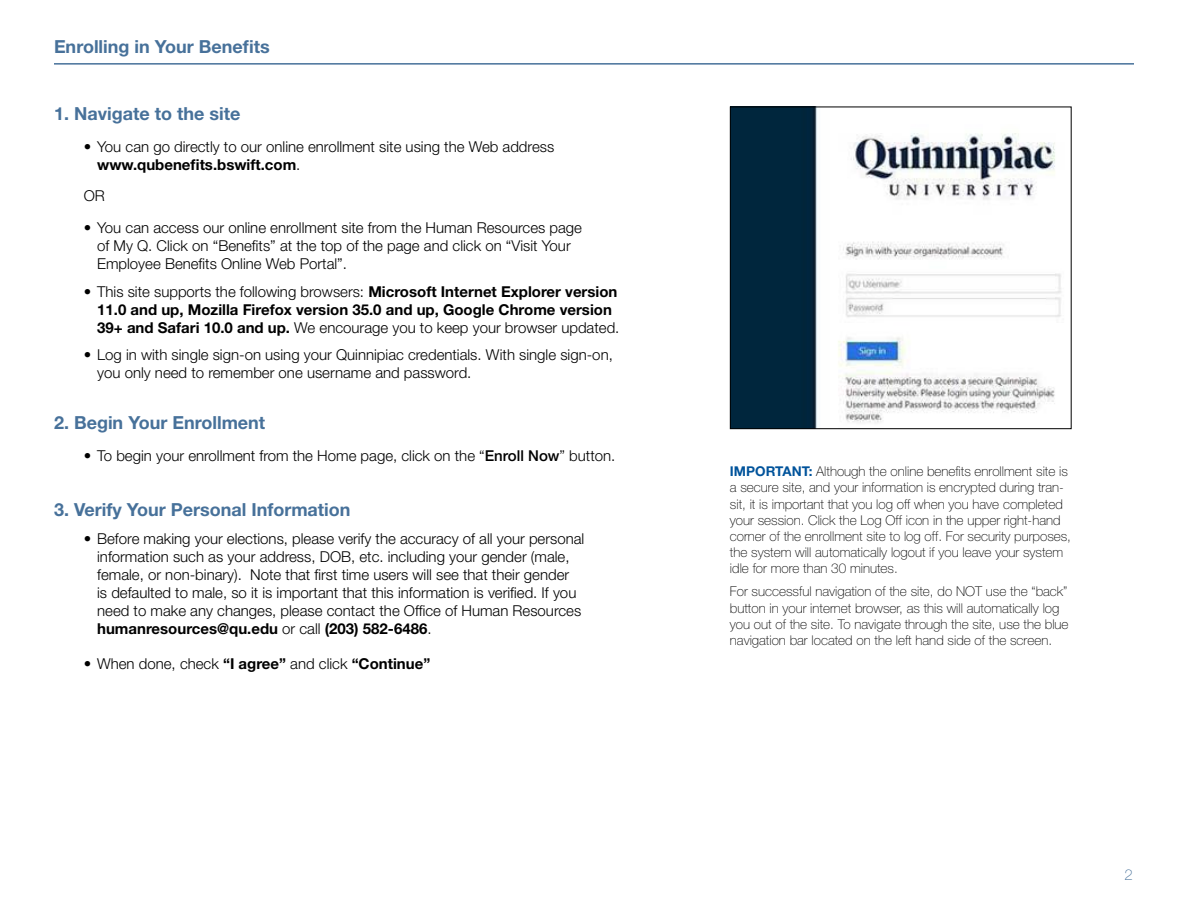
<style>
.page{position:relative;width:1188px;height:918px;background:#fff}
.page>*{position:absolute;margin:0;border:0;box-sizing:border-box;transform-origin:0 0}
.t1{font:700 18px "Helvetica Neue LT Std";color:#47719a}
.t2{font:300 15px/18px "Helvetica Neue LT Std";color:#000}
.t3{font:700 15px/18px "Helvetica Neue LT Std";color:#000}
.t4{font:100 15px "Helvetica Neue LT Std";color:#47719a}
.t5{font:100 13.5px/16.2px "Helvetica Neue LT Std";color:#000}
.s1{font-weight:700}
.s2{font-weight:300}
.s3{font-weight:500}
.s4{font-weight:700;color:#00539b}
</style>
<div class="page">
<hr style="left:54px;top:63px;width:1080px;height:2px;background:#47719a">
<img style="left:732px;top:109px;width:329px;height:318px">
<div style="left:730px;top:107px;width:342px;height:322px;border:1px solid #000"></div>
<p class="t1" style="left:54px;top:36px;width:217px">Enrolling in Your Benefits</p>
<p class="t1" style="left:54px;top:103px;width:188px">1. Navigate to the site</p>
<p class="t2" style="left:97px;top:137px;width:459px;text-indent:-14px">• You can go directly to our online enrollment site using the Web address <span class="s1">www.qubenefits.bswift.com</span>.</p>
<p class="t2" style="left:84px;top:187px;width:23px">OR</p>
<p class="t2" style="left:97px;top:218px;width:486px;text-indent:-14px">• You can access our online enrollment site from the Human Resources page of My Q. Click on “Benefits” at the top of the page and click on “Visit Your<br>Employee Benefits Online Web Portal”.</p>
<p class="t3" style="left:97px;top:282px;width:524px;text-indent:-14px"><span class="s2">• This site supports the following browsers:</span> Microsoft Internet Explorer version<br>11.0 and up, Mozilla Firefox version 35.0 and up, Google Chrome version<br>39+ and Safari 10.0 and up. <span class="s2">We encourage you to keep your browser updated.</span></p>
<p class="t2" style="left:97px;top:346px;width:517px;text-indent:-14px">• Log in with single sign-on using your Quinnipiac credentials. With single sign-on, you only need to remember one username and password.</p>
<p class="t1" style="left:54px;top:412px;width:213px">2. Begin Your Enrollment</p>
<p class="t2" style="left:84px;top:446px;width:533px">• To begin your enrollment from the Home page, click on the “<span class="s3">Enroll Now</span>” button.</p>
<p class="t1" style="left:54px;top:499px;width:298px">3. Verify Your Personal Information</p>
<p class="t2" style="left:97px;top:529px;width:489px;text-indent:-14px">• Before making your elections, please verify the accuracy of all your personal information such as your address, DOB, etc. including your gender (male, female, or non-binary). Note that first time users will see that their gender<br>is defaulted to male, so it is important that this information is verified. If you need to make any changes, please contact the Office of Human Resources <span class="s1">humanresources@qu.edu</span> or call <span class="s1">(203) 582-6486</span>.</p>
<p class="t2" style="left:84px;top:654px;width:348px">• When done, check <span class="s1">“I agree”</span> and click <span class="s1">“Continue”</span></p>
<p class="t5" style="left:730px;top:463px;width:343px"><span class="s4">IMPORTANT:</span> Although the online benefits enrollment site is a secure site, and your information is encrypted during tran&shy;sit, it is important that you log off when you have completed your session. Click the Log Off icon in the upper right-hand corner of the enrollment site to log off. For security purposes, the system will automatically logout if you leave your system idle for more than 30 minutes.</p>
<p class="t5" style="left:730px;top:583px;width:340px">For successful navigation of the site, do NOT use the “back” button in your internet browser, as this will automatically log you out of the site. To navigate through the site, use the blue navigation bar located on the left hand side of the screen.</p>
<p class="t4" style="left:1125px;top:866px;width:10px">2</p>
</div>
